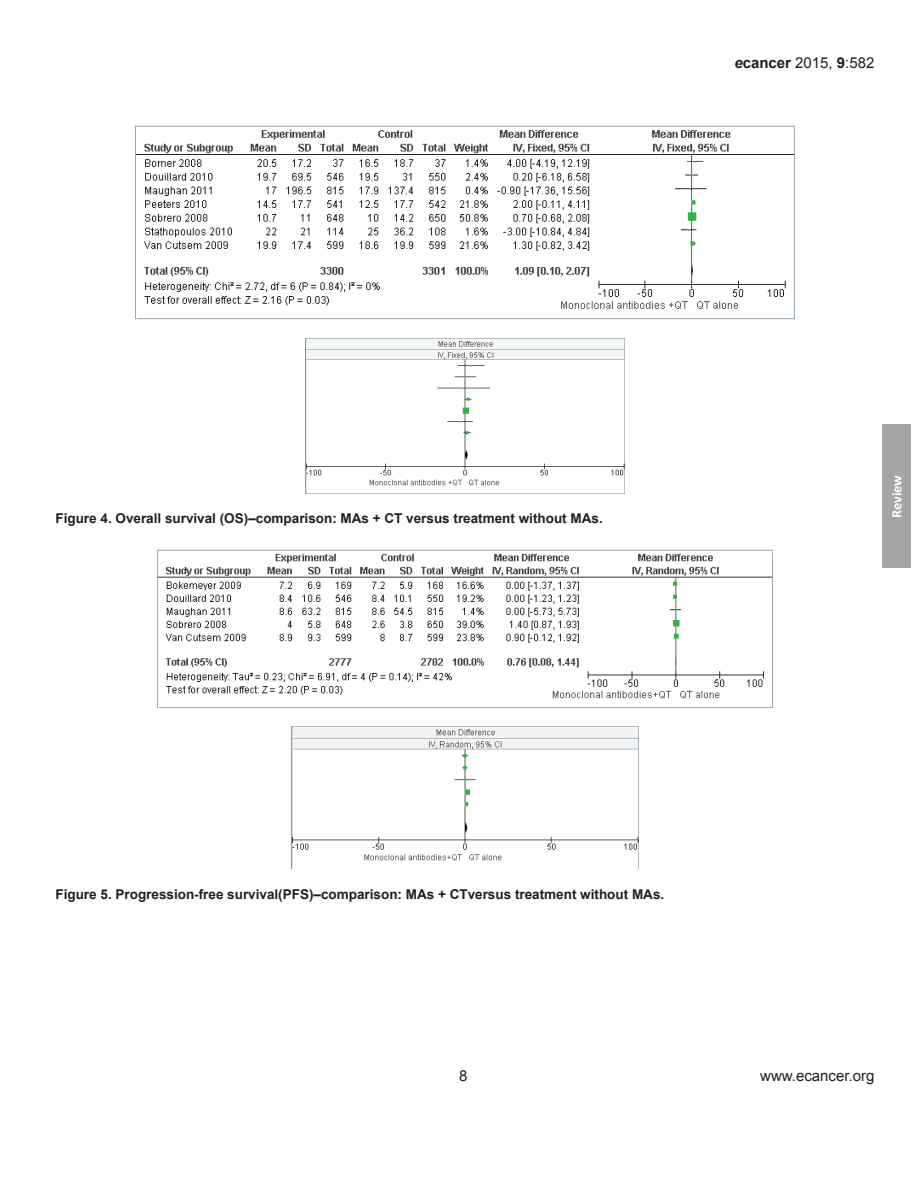
<style>
.page{position:relative;width:918px;height:1188px;background:#fff}
.page>*{position:absolute;margin:0;border:0;box-sizing:border-box;transform-origin:0 0}
.t1{font:15px "Arial";color:#231f20}
.t2{font:700 14.25px "Calibri";letter-spacing:-.005em;color:#fff}
.t3{font:700 13.5px "Arial";color:#231f20}
.s1{font-weight:700;font-style:italic}
.s2{font-weight:700}
</style>
<div class="page">
<div style="left:882px;top:425px;width:29px;height:143px;background:#a7a5a4"></div>
<img style="left:135px;top:126px;width:660px;height:194px">
<img style="left:306px;top:338px;width:318px;height:155px">
<img style="left:158px;top:550px;width:614px;height:158px">
<img style="left:292px;top:726px;width:346px;height:143px">
<p class="t1" style="left:734px;top:53px;width:142px"><span class="s1">e</span><span class="s2">cancer</span> 2015, <span class="s2">9</span>:582</p>
<p class="t3" style="left:56px;top:510px;width:549px">Figure 4. Overall survival (OS)–comparison: MAs + CT versus treatment without MAs.</p>
<p class="t2" style="left:888px;top:518px;width:44px;rotate:-90deg">Review</p>
<p class="t3" style="left:55px;top:885px;width:610px">Figure 5. Progression-free survival(PFS)–comparison: MAs + CTversus treatment without MAs.</p>
<p class="t1" style="left:459px;top:1066px;width:10px">8</p>
<p class="t1" style="left:760px;top:1066px;width:116px">www.ecancer.org</p>
</div>
